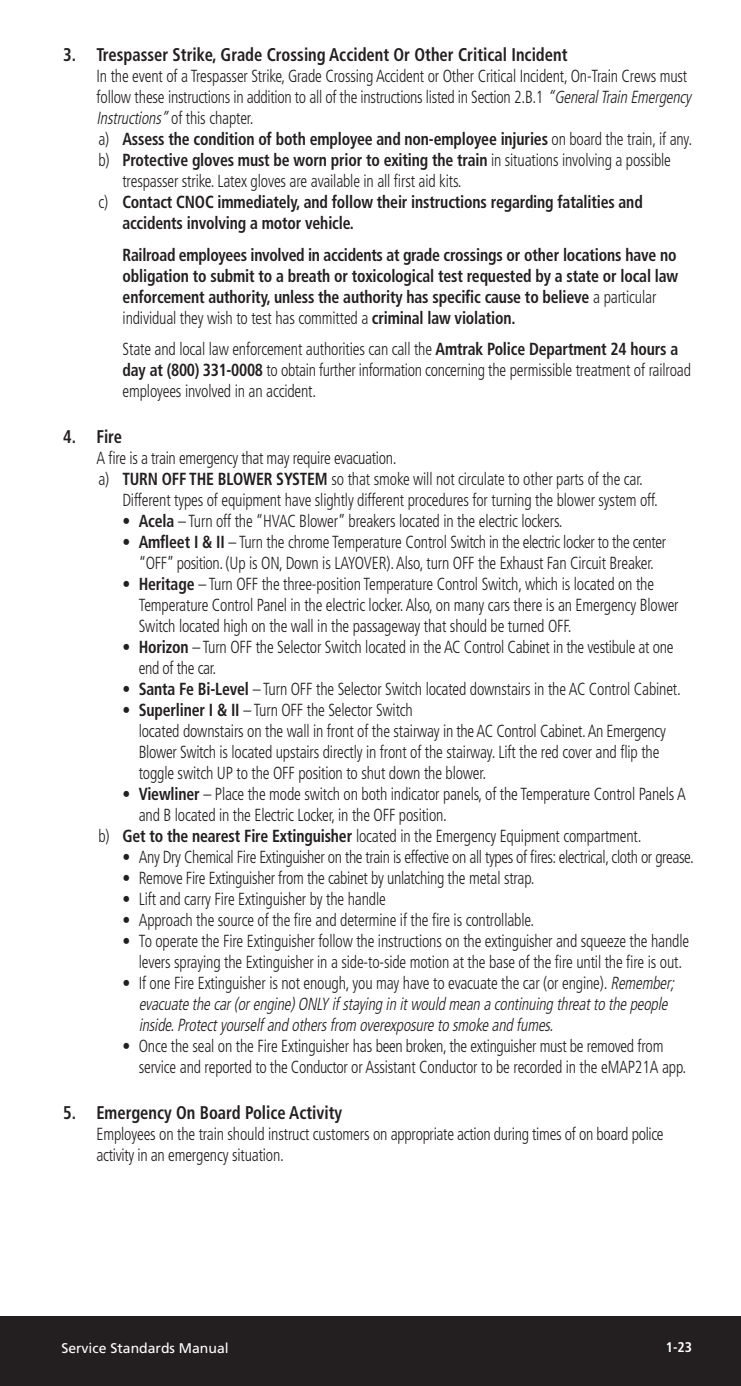
<style>
.page{position:relative;width:741px;height:1386px;background:#fff}
.page>*{position:absolute;margin:0;border:0;box-sizing:border-box;transform-origin:0 0}
.header_-_sub{font:700 condensed 18.38px "Frutiger";color:#231f20;scale:.9 1}
.body_indent{font:300 condensed 17.5px/21px "Frutiger";letter-spacing:-.01em;color:#231f20;scale:.9 1}
.body_indent_indent{font:700 condensed 17.5px/21px "Frutiger";letter-spacing:-.01em;color:#231f20;scale:.9 1}
.t1{font:italic 300 condensed 17.5px/21px "Frutiger";color:#231f20;scale:.9 1}
.body_indent_indent-2{font:300 condensed 17.5px/21px "Frutiger";letter-spacing:-.01em;color:#231f20;scale:.9 1}
.t2{font:14px "Frutiger";color:#fff}
.t3{font:700 condensed 14px "Frutiger";color:#fff}
.s1{font-style:italic}
.s2{font-weight:300}
.s3{font-weight:700}
.s4{font-style:normal}
</style>
<div class="page">
<div style="left:0;top:1316px;width:740px;height:70px;background:#231f20"></div>
<p class="header_-_sub" style="left:63px;top:44px;width:561px">3. Trespasser Strike, Grade Crossing Accident Or Other Critical Incident</p>
<p class="body_indent" style="left:97px;top:66px;width:665px">In the event of a Trespasser Strike, Grade Crossing Accident or Other Critical Incident, On-Train Crews must follow these instructions in addition to all of the instructions listed in Section 2.B.1 <span class="s1">“GeneralTrain Emergency<br>Instructions”</span>o f t h i s c h a p t e r.</p>
<p class="body_indent_indent" style="left:98px;top:129px;width:661px"><span class="s2">a)</span> Assess the condition of both employee and non-employee injuries <span class="s2">on board the train, if any.</span></p>
<p class="body_indent" style="left:122px;top:150px;width:611px;text-indent:-24px">b) <span class="s3">Protective gloves must be worn prior to exiting the train</span> in situations involving a possible trespasser strike. Latex gloves are available in all first aid kits.</p>
<p class="body_indent_indent" style="left:122px;top:192px;width:579px;text-indent:-24px"><span class="s2">c)</span> Contact CNOC immediately, and follow their instructions regarding fatalities and accidents involving a motor vehicle.</p>
<p class="body_indent_indent" style="left:122px;top:244px;width:618px">Railroad employees involved in accidents at grade crossings or other locations have no obligation to submit to a breath or toxicological test requested by a state or local law enforcement authority, unless the authority has specific cause to believe <span class="s2">a particular individual they wish to test has committed a</span> criminal law violation.</p>
<p class="body_indent_indent-2" style="left:122px;top:339px;width:633px">State and local law enforcement authorities can call the <span class="s3">Amtrak Police Department 24 hours a day at (800) 331-0008</span> to obtain further information concerning the permissible treatment of railroad employees involved in an accident.</p>
<p class="header_-_sub" style="left:63px;top:426px;width:67px">4. Fire</p>
<p class="body_indent" style="left:97px;top:448px;width:335px">A fire is a train emergency that may require evacuation.</p>
<p class="body_indent" style="left:122px;top:469px;width:596px;text-indent:-24px">a) <span class="s3">TURN OFF THE BLOWER SYSTEM</span> so that smoke will not circulate to other parts of the car.<br>Different types of equipment have slightly different procedures for turning the blower system off.</p>
<p class="body_indent" style="left:122px;top:511px;width:490px">• <span class="s3">Acela</span> – Turn off the “HVAC Blower” breakers located in the electric lockers.</p>
<p class="body_indent" style="left:122px;top:532px;width:605px;text-align:center">• <span class="s3">Amfleet I &amp; II</span> – Turn the chrome Temperature Control Switch in the electric locker to the center “OFF” position. (Up is ON, Down is LAYOVER). Also, turn OFF the Exhaust Fan Circuit Breaker.</p>
<p class="body_indent" style="left:139px;top:574px;width:601px;text-indent:-16px">• <span class="s3">Heritage</span> – Turn OFF the three-position Temperature Control Switch, which is located on the<br>Temperature Control Panel in the electric locker. Also, on many cars there is an Emergency Blower<br>Switch located high on the wall in the passageway that should be turned OFF.</p>
<p class="body_indent" style="left:139px;top:637px;width:595px;text-indent:-16px">• <span class="s3">Horizon</span> – Turn OFF the Selector Switch located in the AC Control Cabinet in the vestibule at one end of the car.</p>
<p class="body_indent" style="left:122px;top:679px;width:622px">• <span class="s3">Santa Fe Bi-Level</span> – Turn OFF the Selector Switch located downstairs in the AC Control Cabinet.</p>
<p class="body_indent" style="left:139px;top:700px;width:587px;text-indent:-16px">• <span class="s3">Superliner I &amp; II</span> – Turn OFF the Selector Switch<br>located downstairs on the wall in front of the stairway in the AC Control Cabinet. An Emergency Blower Switch is located upstairs directly in front of the stairway. Lift the red cover and flip the toggle switch UP to the OFF position to shut down the blower.</p>
<p class="body_indent" style="left:139px;top:784px;width:609px;text-indent:-16px">• <span class="s3">Viewliner</span> – Place the mode switch on both indicator panels, of the Temperature Control Panels A and B located in the Electric Locker, in the OFF position.</p>
<p class="body_indent" style="left:98px;top:826px;width:605px">b) <span class="s3">Get to the nearest Fire Extinguisher</span> located in the Emergency Equipment compartment.</p>
<p class="body_indent" style="left:122px;top:847px;width:636px">• Any Dry Chemical Fire Extinguisher on the train is effective on all types of fires: electrical, cloth or grease.</p>
<p class="body_indent" style="left:122px;top:868px;width:459px">• Remove Fire Extinguisher from the cabinet by unlatching the metal strap.</p>
<p class="body_indent" style="left:122px;top:889px;width:294px">• Lift and carry Fire Extinguisher by the handle</p>
<p class="body_indent" style="left:122px;top:910px;width:459px">• Approach the source of the fire and determine if the fire is controllable.</p>
<p class="body_indent" style="left:122px;top:931px;width:631px;text-align:center">• To operate the Fire Extinguisher follow the instructions on the extinguisher and squeeze the handle levers spraying the Extinguisher in a side-to-side motion at the base of the fire until the fire is out.</p>
<p class="t1" style="left:139px;top:973px;width:600px;text-indent:-16px"><span class="s4">• If one Fire Extinguisher is not enough, you may have to evacuate the car (or engine).</span> Remember; evacuatethecar(orengine)ONLY ifstaying in itwould mean acontinuing threatto thepeople inside.Protectyourselfand othersfrom overexposureto smokeand fumes.</p>
<p class="body_indent" style="left:139px;top:1036px;width:609px;text-indent:-16px">• Once the seal on the Fire Extinguisher has been broken, the extinguisher must be removed from service and reported to the Conductor or Assistant Conductor to be recorded in the eMAP21A app.</p>
<p class="header_-_sub" style="left:63px;top:1101px;width:311px">5. Emergency On Board Police Activity</p>
<p class="body_indent" style="left:97px;top:1124px;width:631px">Employees on the train should instruct customers on appropriate action during times of on board police activity in an emergency situation.</p>
<p class="t2" style="left:61px;top:1340px;width:169px">Service Standards Manual</p>
<p class="t3" style="left:665px;top:1338px;width:28px">1-23</p>
</div>
